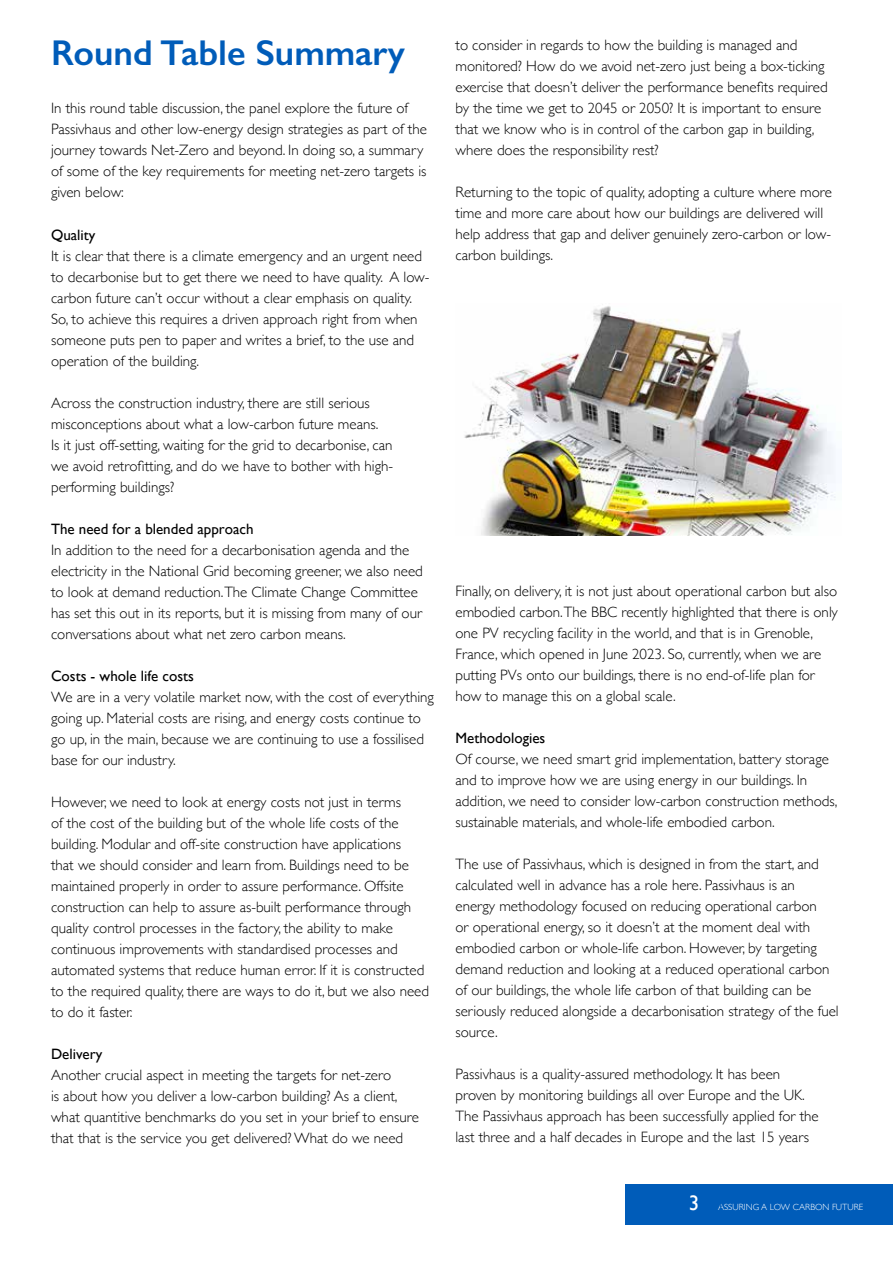
<style>
.page{position:relative;width:893px;height:1263px;background:#fff}
.page>*{position:absolute;margin:0;border:0;box-sizing:border-box;transform-origin:0 0}
.t1{font:600 36px "Gill Sans";color:#005cb9}
.t2{font:21px "Gill Sans";color:#fff}
.t3{font:300 15px/21px "Gill Sans";color:#000}
.t4{font:15px "Gill Sans";color:#000}
.t5{font:300 9px "Gill Sans";color:#fff}
</style>
<div class="page">
<div style="left:626px;top:1184px;width:267px;height:41px;background:#005cb9"></div>
<img style="left:464px;top:306px;width:372px;height:229px">
<h1 class="t1" style="left:51px;top:32px;width:355px">Round Table Summary</h1>
<p class="t3" style="left:51px;top:97px;width:377px">In this round table discussion, the panel explore the future of Passivhaus and other low-energy design strategies as part of the journey towards Net-Zero and beyond. In doing so, a summary of some of the key requirements for meeting net-zero targets is given below:</p>
<p class="t4" style="left:51px;top:226px;width:46px">Quality</p>
<p class="t3" style="left:51px;top:244px;width:380px">It is clear that there is a climate emergency and an urgent need to decarbonise but to get there we need to have quality. A low&shy;carbon future can’t occur without a clear emphasis on quality.<br>So, to achieve this requires a driven approach right from when someone puts pen to paper and writes a brief, to the use and operation of the building.</p>
<p class="t3" style="left:51px;top:391px;width:344px">Across the construction industry, there are still serious misconceptions about what a low-carbon future means.<br>Is it just off-setting, waiting for the grid to decarbonise, can we avoid retrofitting, and do we have to bother with high&shy;performing buildings?</p>
<p class="t4" style="left:51px;top:520px;width:204px">The need for a blended approach</p>
<p class="t3" style="left:51px;top:538px;width:373px">In addition to the need for a decarbonisation agenda and the electricity in the National Grid becoming greener, we also need to look at demand reduction.The Climate Change Committee has set this out in its reports, but it is missing from many of our conversations about what net zero carbon means.</p>
<p class="t4" style="left:51px;top:667px;width:144px">Costs - whole life costs</p>
<p class="t3" style="left:51px;top:685px;width:384px">We are in a very volatile market now, with the cost of everything going up. Material costs are rising, and energy costs continue to go up, in the main, because we are continuing to use a fossilised base for our industry.</p>
<p class="t3" style="left:51px;top:790px;width:380px">However, we need to look at energy costs not just in terms<br>of the cost of the building but of the whole life costs of the building. Modular and off-site construction have applications<br>that we should consider and learn from. Buildings need to be maintained properly in order to assure performance. Offsite construction can help to assure as-built performance through quality control processes in the factory, the ability to make continuous improvements with standardised processes and automated systems that reduce human error. If it is constructed to the required quality, there are ways to do it, but we also need to do it faster.</p>
<p class="t4" style="left:51px;top:1045px;width:53px">Delivery</p>
<p class="t3" style="left:51px;top:1063px;width:369px">Another crucial aspect in meeting the targets for net-zero<br>is about how you deliver a low-carbon building? As a client, what quantitive benchmarks do you set in your brief to ensure that that is the service you get delivered? What do we need</p>
<p class="t3" style="left:455px;top:34px;width:374px">to consider in regards to how the building is managed and monitored? How do we avoid net-zero just being a box-ticking exercise that doesn’t deliver the performance benefits required by the time we get to 2045 or 2050? It is important to ensure that we know who is in control of the carbon gap in building, where does the responsibility rest?</p>
<p class="t3" style="left:455px;top:181px;width:378px">Returning to the topic of quality, adopting a culture where more time and more care about how our buildings are delivered will help address that gap and deliver genuinely zero-carbon or low&shy;carbon buildings.</p>
<p class="t3" style="left:455px;top:580px;width:384px">Finally, on delivery, it is not just about operational carbon but also embodied carbon.The BBC recently highlighted that there is only one PV recycling facility in the world, and that is in Grenoble, France, which opened in June 2023. So, currently, when we are putting PVs onto our buildings, there is no end-of-life plan for how to manage this on a global scale.</p>
<p class="t4" style="left:455px;top:729px;width:91px">Methodologies</p>
<p class="t3" style="left:455px;top:748px;width:384px">Of course, we need smart grid implementation, battery storage and to improve how we are using energy in our buildings. In addition, we need to consider low-carbon construction methods, sustainable materials, and whole-life embodied carbon.</p>
<p class="t3" style="left:455px;top:853px;width:385px">The use of Passivhaus, which is designed in from the start, and calculated well in advance has a role here. Passivhaus is an<br>energy methodology focused on reducing operational carbon<br>or operational energy, so it doesn’t at the moment deal with embodied carbon or whole-life carbon. However, by targeting demand reduction and looking at a reduced operational carbon of our buildings, the whole life carbon of that building can be seriously reduced alongside a decarbonisation strategy of the fuel source.</p>
<p class="t3" style="left:455px;top:1063px;width:365px">Passivhaus is a quality-assured methodology. It has been proven by monitoring buildings all over Europe and the UK.<br>The Passivhaus approach has been successfully applied for the last three and a half decades in Europe and the last 15 years</p>
<h2 class="t2" style="left:689px;top:1190px;width:12px">3</h2>
<p class="t5" style="left:718px;top:1199px;width:147px">ASSURING A LOW CARBON FUTURE</p>
</div>
